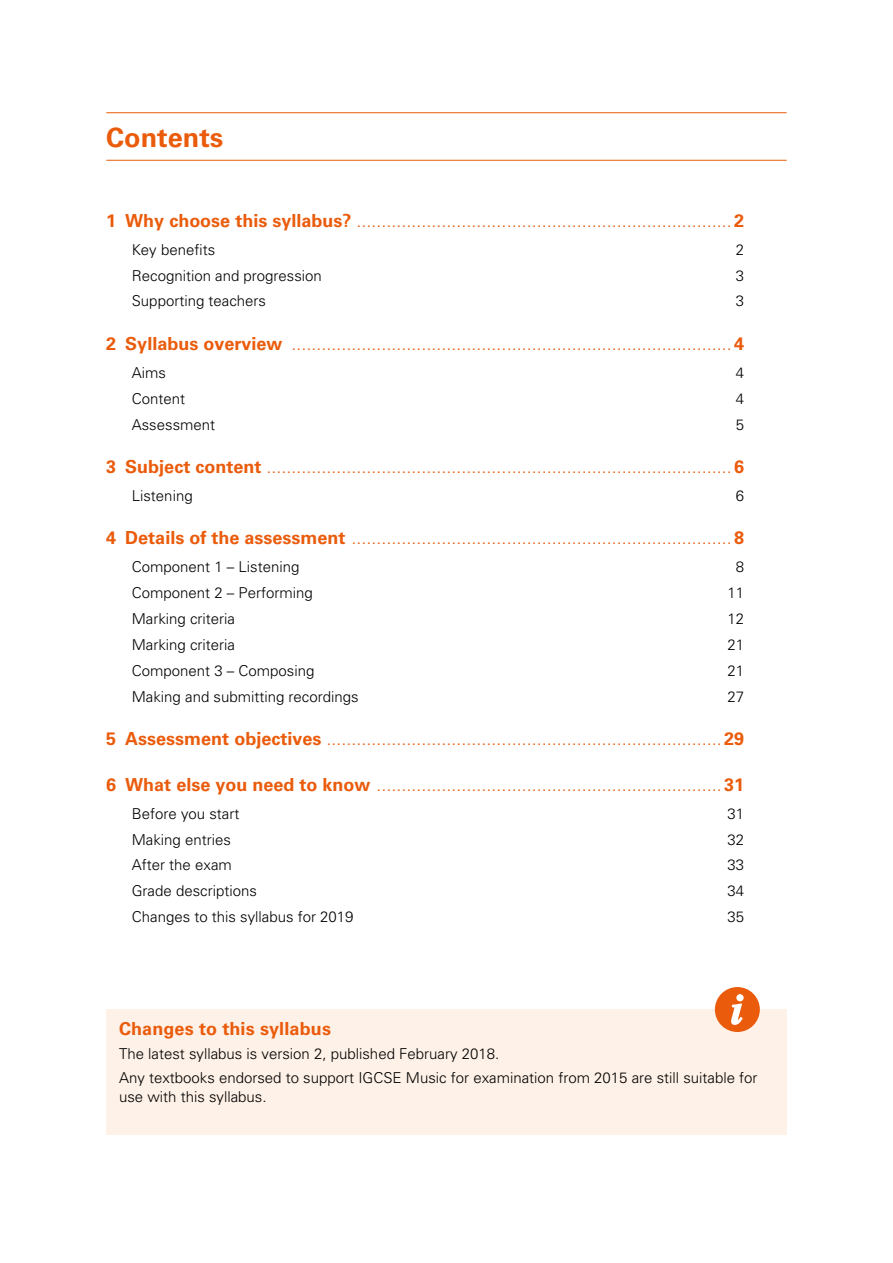
<style>
.page{position:relative;width:893px;height:1263px;background:#fff}
.page>*{position:absolute;margin:0;border:0;box-sizing:border-box;transform-origin:0 0}
.t1{font:700 27px "Univers LT Std";color:#ea5b0b}
.t2{font:300 18px "Univers LT Std";color:#ea5b0b}
.t3{font:700 18px "Univers LT Std";letter-spacing:.01em;color:#ea5b0b}
.t4{font:300 15px/23.7px "Univers LT Std";color:#000}
.s1{font-weight:700}
</style>
<div class="page">
<hr style="left:106px;top:112px;width:681px;height:1px;background:#ea5b0b">
<hr style="left:106px;top:160px;width:681px;height:1px;background:#ea5b0b">
<div style="left:106px;top:1009px;width:681px;height:126px;background:#fef1e7"></div>
<svg style="left:715px;top:987px;width:45px;height:45px"></svg>
<h1 class="t1" style="left:106px;top:122px;width:119px">Contents</h1>
<p class="t2" style="left:106px;top:209px;width:639px"><span class="s1">1 Why choose this syllabus?</span> ...........................................................................<span class="s1">2</span></p>
<p class="t4" style="left:132px;top:237px;width:85px">Key benefits</p>
<p class="t4" style="left:736px;top:237px;width:10px">2</p>
<p class="t4" style="left:132px;top:263px;width:192px">Recognition and progression</p>
<p class="t4" style="left:736px;top:263px;width:10px">3</p>
<p class="t4" style="left:132px;top:289px;width:136px">Supporting teachers</p>
<p class="t4" style="left:736px;top:289px;width:10px">3</p>
<p class="t2" style="left:106px;top:333px;width:639px"><span class="s1">2 Syllabus overview</span> ........................................................................................<span class="s1">4</span></p>
<p class="t4" style="left:132px;top:361px;width:36px">Aims</p>
<p class="t4" style="left:736px;top:361px;width:10px">4</p>
<p class="t4" style="left:132px;top:386px;width:55px">Content</p>
<p class="t4" style="left:736px;top:386px;width:10px">4</p>
<p class="t4" style="left:132px;top:412px;width:85px">Assessment</p>
<p class="t4" style="left:736px;top:412px;width:10px">5</p>
<p class="t2" style="left:106px;top:456px;width:639px"><span class="s1">3 Subject content</span> .............................................................................................<span class="s1">6</span></p>
<p class="t4" style="left:132px;top:484px;width:62px">Listening</p>
<p class="t4" style="left:736px;top:484px;width:10px">6</p>
<p class="t2" style="left:106px;top:527px;width:639px"><span class="s1">4 Details of the assessment</span> ............................................................................<span class="s1">8</span></p>
<p class="t4" style="left:132px;top:555px;width:169px">Component 1 – Listening</p>
<p class="t4" style="left:736px;top:555px;width:10px">8</p>
<p class="t4" style="left:132px;top:581px;width:182px">Component 2 – Performing</p>
<p class="t4" style="left:727px;top:581px;width:18px">11</p>
<p class="t4" style="left:132px;top:607px;width:105px">Marking criteria</p>
<p class="t4" style="left:727px;top:607px;width:18px">12</p>
<p class="t4" style="left:132px;top:633px;width:105px">Marking criteria</p>
<p class="t4" style="left:727px;top:633px;width:18px">21</p>
<p class="t4" style="left:132px;top:659px;width:184px">Component 3 – Composing</p>
<p class="t4" style="left:727px;top:659px;width:18px">21</p>
<p class="t4" style="left:132px;top:685px;width:228px">Making and submitting recordings</p>
<p class="t4" style="left:727px;top:685px;width:18px">27</p>
<p class="t2" style="left:106px;top:728px;width:639px"><span class="s1">5 Assessment objectives</span> ...............................................................................<span class="s1">29</span></p>
<p class="t2" style="left:106px;top:773px;width:639px"><span class="s1">6 What else you need to know</span> .....................................................................<span class="s1">31</span></p>
<p class="t4" style="left:132px;top:801px;width:109px">Before you start</p>
<p class="t4" style="left:727px;top:801px;width:18px">31</p>
<p class="t4" style="left:132px;top:827px;width:101px">Making entries</p>
<p class="t4" style="left:727px;top:827px;width:18px">32</p>
<p class="t4" style="left:132px;top:853px;width:102px">After the exam</p>
<p class="t4" style="left:727px;top:853px;width:18px">33</p>
<p class="t4" style="left:132px;top:879px;width:127px">Grade descriptions</p>
<p class="t4" style="left:727px;top:879px;width:18px">34</p>
<p class="t4" style="left:132px;top:905px;width:223px">Changes to this syllabus for 2019</p>
<p class="t4" style="left:727px;top:905px;width:18px">35</p>
<p class="t3" style="left:119px;top:1018px;width:214px">Changes to this syllabus</p>
<p class="t4" style="left:119px;top:1042px;width:640px">The latest syllabus is version 2, published February 2018.<br>Any textbooks endorsed to support IGCSE Music for examination from 2015 are still suitable for</p>
<p class="t4" style="left:119px;top:1085px;width:149px">use with this syllabus.</p>
</div>
